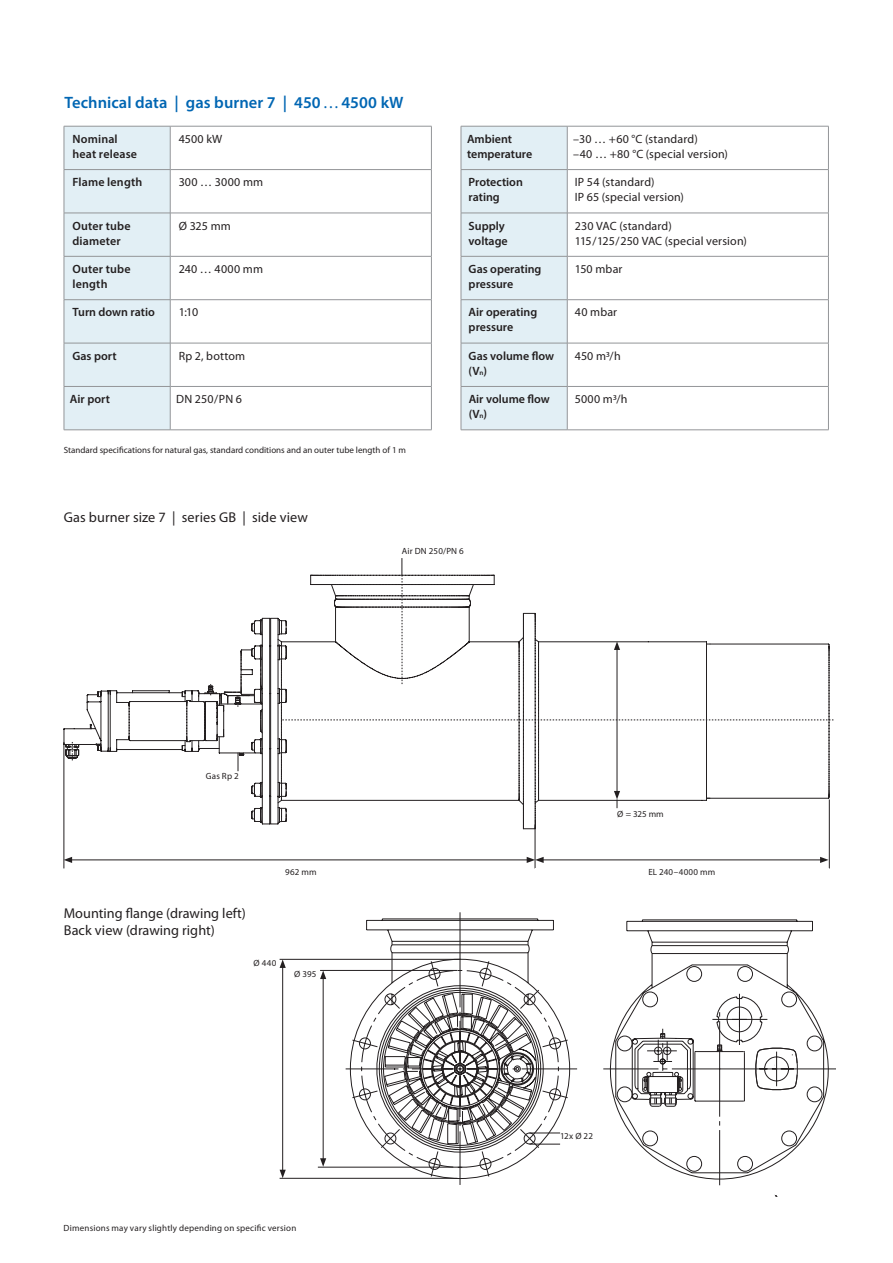
<style>
.page{position:relative;width:893px;height:1263px;background:#fff}
.page>*{position:absolute;margin:0;border:0;box-sizing:border-box;transform-origin:0 0}
.t1{font:600 16.5px "Myriad Pro";color:#0166b3}
.t2{font:14.25px/17.1px "Myriad Pro";letter-spacing:.005em;color:#231f20}
.t3{font:600 12px/15px "Myriad Pro";color:#231f20}
.t4{font:12px/15px "Myriad Pro";letter-spacing:.01em;color:#231f20}
.t5{font:9px "Myriad Pro";letter-spacing:.005em;color:#231f20}
.t6{font:9px "Myriad Pro";letter-spacing:.025em;color:#231f20}
.t7{font:9px "Myriad Pro";letter-spacing:.035em;color:#231f20}
.s1{font-weight:400}
.s2{font-size:7.05px}
</style>
<div class="page">
<div style="left:65px;top:127px;width:105px;height:303px;background:#e2eff5"></div>
<hr style="left:64px;top:126px;width:1px;height:43px;background:#939598">
<hr style="left:431px;top:126px;width:1px;height:43px;background:#939598">
<hr style="left:64px;top:170px;width:1px;height:43px;background:#939598">
<hr style="left:431px;top:170px;width:1px;height:43px;background:#939598">
<hr style="left:64px;top:213px;width:1px;height:43px;background:#939598">
<hr style="left:431px;top:213px;width:1px;height:43px;background:#939598">
<hr style="left:64px;top:256px;width:1px;height:43px;background:#939598">
<hr style="left:431px;top:256px;width:1px;height:43px;background:#939598">
<hr style="left:64px;top:300px;width:1px;height:43px;background:#939598">
<hr style="left:431px;top:300px;width:1px;height:43px;background:#939598">
<hr style="left:64px;top:343px;width:1px;height:43px;background:#939598">
<hr style="left:431px;top:343px;width:1px;height:43px;background:#939598">
<hr style="left:64px;top:387px;width:1px;height:43px;background:#939598">
<hr style="left:431px;top:387px;width:1px;height:43px;background:#939598">
<hr style="left:64px;top:213px;width:106px;height:1px;background:#939598">
<hr style="left:170px;top:213px;width:262px;height:1px;background:#939598">
<hr style="left:64px;top:256px;width:106px;height:1px;background:#939598">
<hr style="left:170px;top:256px;width:262px;height:1px;background:#939598">
<hr style="left:64px;top:299px;width:106px;height:1px;background:#939598">
<hr style="left:170px;top:299px;width:262px;height:1px;background:#939598">
<hr style="left:64px;top:343px;width:106px;height:1px;background:#939598">
<hr style="left:170px;top:343px;width:262px;height:1px;background:#939598">
<hr style="left:64px;top:386px;width:106px;height:1px;background:#939598">
<hr style="left:170px;top:386px;width:262px;height:1px;background:#939598">
<hr style="left:64px;top:430px;width:106px;height:1px;background:#939598">
<hr style="left:170px;top:430px;width:262px;height:1px;background:#939598">
<hr style="left:170px;top:126px;width:1px;height:43px;background:#939598">
<hr style="left:170px;top:170px;width:1px;height:43px;background:#939598">
<hr style="left:170px;top:213px;width:1px;height:43px;background:#939598">
<hr style="left:170px;top:256px;width:1px;height:44px;background:#939598">
<hr style="left:170px;top:300px;width:1px;height:43px;background:#939598">
<hr style="left:170px;top:343px;width:1px;height:43px;background:#939598">
<hr style="left:170px;top:386px;width:1px;height:44px;background:#939598">
<hr style="left:64px;top:126px;width:106px;height:1px;background:#939598">
<hr style="left:170px;top:126px;width:262px;height:1px;background:#939598">
<hr style="left:64px;top:169px;width:106px;height:1px;background:#939598">
<hr style="left:170px;top:169px;width:262px;height:1px;background:#939598">
<div style="left:462px;top:127px;width:105px;height:303px;background:#e2eff5"></div>
<hr style="left:461px;top:126px;width:1px;height:43px;background:#939598">
<hr style="left:828px;top:126px;width:1px;height:43px;background:#939598">
<hr style="left:461px;top:170px;width:1px;height:43px;background:#939598">
<hr style="left:828px;top:170px;width:1px;height:43px;background:#939598">
<hr style="left:461px;top:213px;width:1px;height:43px;background:#939598">
<hr style="left:828px;top:213px;width:1px;height:43px;background:#939598">
<hr style="left:461px;top:256px;width:1px;height:43px;background:#939598">
<hr style="left:828px;top:256px;width:1px;height:43px;background:#939598">
<hr style="left:461px;top:300px;width:1px;height:43px;background:#939598">
<hr style="left:828px;top:300px;width:1px;height:43px;background:#939598">
<hr style="left:461px;top:343px;width:1px;height:43px;background:#939598">
<hr style="left:828px;top:343px;width:1px;height:43px;background:#939598">
<hr style="left:461px;top:387px;width:1px;height:43px;background:#939598">
<hr style="left:828px;top:387px;width:1px;height:43px;background:#939598">
<hr style="left:461px;top:126px;width:106px;height:1px;background:#939598">
<hr style="left:567px;top:126px;width:262px;height:1px;background:#939598">
<hr style="left:461px;top:169px;width:106px;height:1px;background:#939598">
<hr style="left:567px;top:169px;width:262px;height:1px;background:#939598">
<hr style="left:461px;top:213px;width:106px;height:1px;background:#939598">
<hr style="left:567px;top:213px;width:262px;height:1px;background:#939598">
<hr style="left:461px;top:256px;width:106px;height:1px;background:#939598">
<hr style="left:567px;top:256px;width:262px;height:1px;background:#939598">
<hr style="left:461px;top:299px;width:106px;height:1px;background:#939598">
<hr style="left:567px;top:299px;width:262px;height:1px;background:#939598">
<hr style="left:461px;top:343px;width:106px;height:1px;background:#939598">
<hr style="left:567px;top:343px;width:262px;height:1px;background:#939598">
<hr style="left:461px;top:386px;width:106px;height:1px;background:#939598">
<hr style="left:567px;top:386px;width:262px;height:1px;background:#939598">
<hr style="left:461px;top:430px;width:106px;height:1px;background:#939598">
<hr style="left:567px;top:430px;width:262px;height:1px;background:#939598">
<hr style="left:567px;top:126px;width:1px;height:44px;background:#939598">
<hr style="left:567px;top:170px;width:1px;height:43px;background:#939598">
<hr style="left:567px;top:213px;width:1px;height:43px;background:#939598">
<hr style="left:567px;top:256px;width:1px;height:44px;background:#939598">
<hr style="left:567px;top:300px;width:1px;height:43px;background:#939598">
<hr style="left:567px;top:343px;width:1px;height:43px;background:#939598">
<hr style="left:567px;top:386px;width:1px;height:44px;background:#939598">
<hr style="left:70px;top:860px;width:459px;height:1px;background:#231f20">
<svg style="left:65px;top:857px;width:7px;height:6px"></svg>
<hr style="left:64px;top:742px;width:1px;height:126px;background:#231f20">
<hr style="left:829px;top:799px;width:1px;height:69px;background:#231f20">
<hr style="left:535px;top:825px;width:1px;height:43px;background:#231f20">
<hr style="left:541px;top:860px;width:281px;height:1px;background:#231f20">
<svg style="left:527px;top:857px;width:17px;height:6px"></svg>
<svg style="left:820px;top:857px;width:8px;height:6px"></svg>
<svg style="left:63px;top:558px;width:770px;height:271px"></svg>
<hr style="left:282px;top:965px;width:1px;height:207px;background:#231f20">
<svg style="left:280px;top:960px;width:6px;height:8px"></svg>
<svg style="left:280px;top:1170px;width:6px;height:8px"></svg>
<hr style="left:280px;top:959px;width:181px;height:1px;background:#231f20">
<hr style="left:280px;top:1178px;width:177px;height:1px;background:#231f20">
<hr style="left:323px;top:976px;width:1px;height:185px;background:#231f20">
<svg style="left:320px;top:971px;width:6px;height:8px"></svg>
<svg style="left:320px;top:1158px;width:6px;height:9px"></svg>
<hr style="left:320px;top:970px;width:137px;height:1px;background:#231f20">
<hr style="left:318px;top:1167px;width:149px;height:1px;background:#231f20">
<svg style="left:345px;top:912px;width:232px;height:273px"></svg>
<svg style="left:626px;top:919px;width:187px;height:26px"></svg>
<svg style="left:603px;top:945px;width:233px;height:241px"></svg>
<svg style="left:632px;top:1033px;width:91px;height:74px"></svg>
<h1 class="t1" style="left:65px;top:92px;width:341px">Technical data | gas burner 7 | 450<span class="s1">…</span>4500 kW</h1>
<p class="t3" style="left:72px;top:131px;width:66px">Nominal heat release</p>
<p class="t4" style="left:179px;top:131px;width:45px">4500 kW</p>
<p class="t3" style="left:72px;top:174px;width:71px">Flame length</p>
<p class="t4" style="left:179px;top:174px;width:86px">300 … 3000 mm</p>
<p class="t3" style="left:72px;top:218px;width:60px">Outer tube diameter</p>
<p class="t4" style="left:179px;top:218px;width:54px">Ø 325 mm</p>
<p class="t3" style="left:72px;top:261px;width:60px">Outer tube length</p>
<p class="t4" style="left:179px;top:261px;width:86px">240 … 4000 mm</p>
<p class="t3" style="left:72px;top:304px;width:84px">Turn down ratio</p>
<p class="t4" style="left:179px;top:305px;width:21px">1:10</p>
<p class="t3" style="left:72px;top:348px;width:46px">Gas port</p>
<p class="t4" style="left:179px;top:348px;width:68px">Rp 2, bottom</p>
<p class="t3" style="left:70px;top:391px;width:41px">Air port</p>
<p class="t4" style="left:176px;top:391px;width:67px">DN 250/PN 6</p>
<p class="t5" style="left:64px;top:445px;width:344px">Standard specifications for natural gas, standard conditions and an outer tube length of 1 m</p>
<p class="t2" style="left:64px;top:508px;width:246px">Gas burner size 7 | series GB | side view</p>
<p class="t3" style="left:467px;top:131px;width:67px">Ambient temperature</p>
<p class="t4" style="left:573px;top:131px;width:156px">–30 … +60 °C (standard)<br>–40 … +80 °C (special version)</p>
<p class="t3" style="left:469px;top:174px;width:56px">Protection rating</p>
<p class="t4" style="left:575px;top:174px;width:111px">IP 54 (standard)<br>IP 65 (special version)</p>
<p class="t3" style="left:469px;top:218px;width:41px">Supply voltage</p>
<p class="t4" style="left:575px;top:218px;width:174px">230 VAC (standard)<br>115/125/250 VAC (special version)</p>
<p class="t3" style="left:469px;top:261px;width:74px">Gas operating pressure</p>
<p class="t4" style="left:575px;top:261px;width:49px">150 mbar</p>
<p class="t3" style="left:469px;top:304px;width:70px">Air operating pressure</p>
<p class="t4" style="left:575px;top:305px;width:44px">40 mbar</p>
<p class="t3" style="left:469px;top:348px;width:87px">Gas volume flow (V<span class="s2">n</span>)</p>
<p class="t4" style="left:575px;top:348px;width:47px">450 m3/h</p>
<p class="t3" style="left:469px;top:391px;width:83px">Air volume flow (V<span class="s2">n</span>)</p>
<p class="t4" style="left:575px;top:391px;width:54px">5000 m3/h</p>
<p class="t5" style="left:402px;top:545px;width:63px">Air DN 250/PN 6</p>
<p class="t5" style="left:206px;top:771px;width:34px">Gas Rp 2</p>
<p class="t5" style="left:285px;top:867px;width:33px">962 mm</p>
<p class="t2" style="left:64px;top:905px;width:184px">Mounting flange (drawing left)<br>Back view (drawing right)</p>
<p class="t5" style="left:254px;top:958px;width:24px">Ø 440</p>
<p class="t5" style="left:294px;top:968px;width:24px">Ø 395</p>
<p class="t6" style="left:64px;top:1223px;width:234px">Dimensions may vary slightly depending on specific version</p>
<p class="t5" style="left:617px;top:808px;width:48px">Ø = 325 mm</p>
<p class="t7" style="left:648px;top:867px;width:69px">EL 240–4000 mm</p>
<p class="t5" style="left:560px;top:1130px;width:34px">12x Ø 22</p>
</div>
